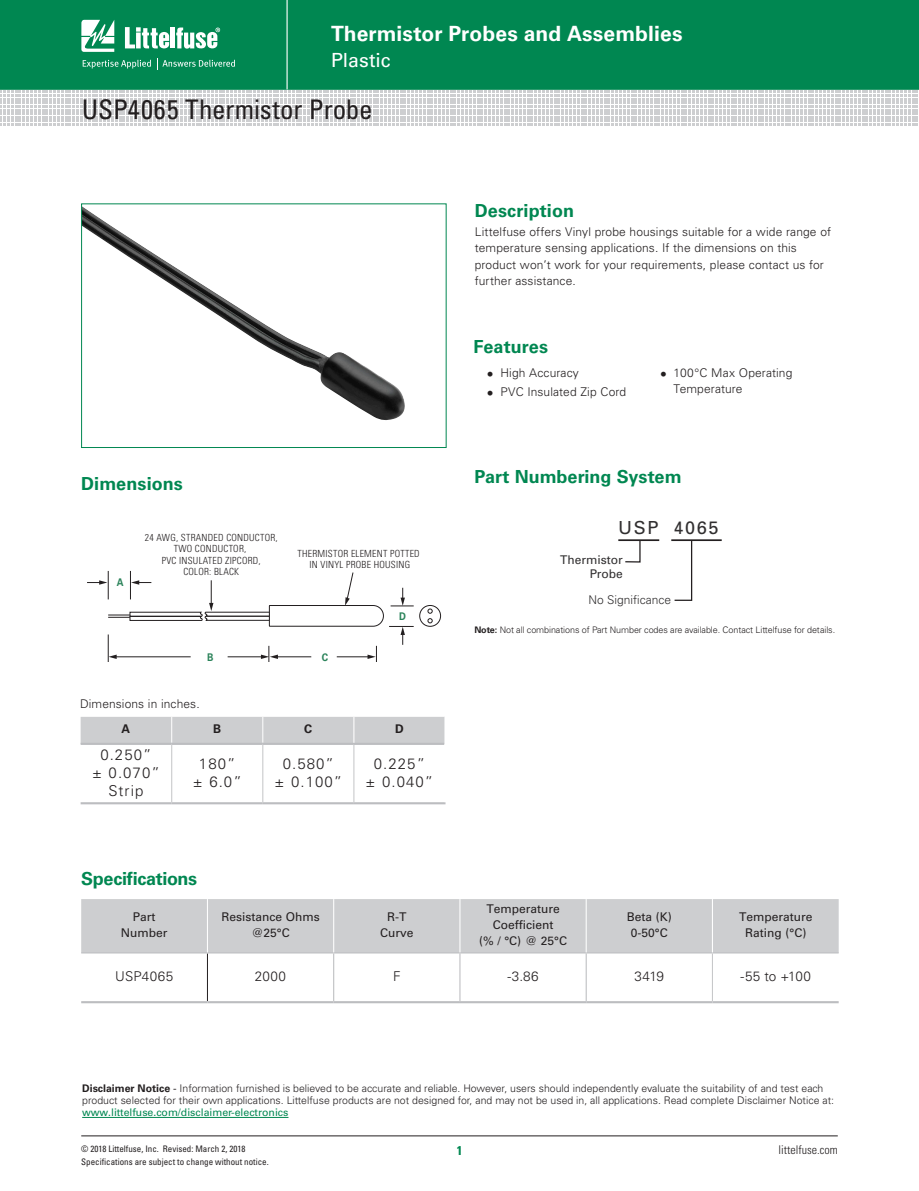
<style>
.page{position:relative;width:919px;height:1191px;background:#fff}
.page>*{position:absolute;margin:0;border:0;box-sizing:border-box;transform-origin:0 0}
.t1{font:condensed 27px "Univers LT Std";color:#231f20}
.t2{font:700 21px "Univers LT Std";letter-spacing:.005em;color:#fff}
.t3{font:19.5px "Univers LT Std";letter-spacing:-.005em;color:#fff}
.t4{font:700 18px "Univers LT Std";color:#008751}
.t5{font:700 18px "Univers LT Std";letter-spacing:-.02em;color:#008751}
.t6{font:18px "Univers";letter-spacing:.09em;color:#312f30}
.t7{font:300 15px/18px "Univers LT Std";letter-spacing:.07em;color:#231f20;text-align:center}
.t8{font:300 13.5px "Univers LT Std";letter-spacing:.025em;color:#231f20}
.t9{font:700 condensed 12.75px "Univers LT Std";color:#008751}
.t10{font:300 12px/16.5px "Univers LT Std";letter-spacing:.01em;color:#231f20}
.t11{font:12px/15.8px "Univers LT Std";color:#231f20;text-align:center}
.t12{font:12px/13.5px "Univers";color:#312f30;text-align:right}
.t13{font:300 condensed 12px "Univers LT Std";color:#231f20}
.t14{font:300 12px "Univers";color:#312f30}
.t15{font:700 12px "Univers LT Std";color:#231f20}
.t16{font:700 10.65px "Univers";color:#2b835a;scale:.9 1}
.t17{font:300 10.5px/12px "Univers LT Std";color:#231f20}
.t18{font:10.5px "Univers LT Std";color:#008751}
.t19{font:300 condensed 9.9px/11.4px "Univers";letter-spacing:.025em;color:#231f20;text-align:center}
.t20{font:condensed 9px "Univers LT Std";color:#231f20}
.t21{font:300 9px "Univers";letter-spacing:-.01em;color:#231f20}
.s1{font-family:"Univers";font-size:13.5px}
.s2{font-weight:700}
.s3{font-weight:400}
</style>
<div class="page">
<hr style="left:81px;top:1135px;width:756px;height:1px;background:#231f20">
<div style="left:0;top:0;width:918px;height:90px;background:#008751"></div>
<hr style="left:286px;top:0;width:1px;height:89px;background:#fff">
<svg style="left:81px;top:20px;width:33px;height:32px"></svg>
<div style="left:170px;top:28px;width:5px;height:20px;background:#fff"></div>
<svg style="left:176px;top:28px;width:44px;height:21px"></svg>
<svg style="left:125px;top:27px;width:44px;height:21px"></svg>
<svg style="left:83px;top:60px;width:68px;height:9px"></svg>
<svg style="left:157px;top:58px;width:78px;height:11px"></svg>
<svg style="left:0;top:91px;width:917px;height:35px"></svg>
<img style="left:83px;top:207px;width:322px;height:213px">
<div style="left:81px;top:203px;width:365px;height:245px;border:1px solid #008751"></div>
<hr style="left:82px;top:1117px;width:206px;height:1px;background:#008751">
<hr style="left:81px;top:802px;width:91px;height:2px;background:#bcbdc0">
<hr style="left:172px;top:802px;width:91px;height:2px;background:#bcbdc0">
<hr style="left:263px;top:802px;width:91px;height:2px;background:#bcbdc0">
<hr style="left:354px;top:802px;width:91px;height:2px;background:#bcbdc0">
<hr style="left:81px;top:743px;width:91px;height:2px;background:#bcbdc0">
<hr style="left:172px;top:743px;width:91px;height:2px;background:#bcbdc0">
<hr style="left:263px;top:743px;width:91px;height:2px;background:#bcbdc0">
<hr style="left:354px;top:743px;width:90px;height:2px;background:#bcbdc0">
<div style="left:81px;top:717px;width:364px;height:27px;background:#cdced0"></div>
<hr style="left:171px;top:745px;width:1px;height:57px;background:#c7c8ca">
<hr style="left:262px;top:745px;width:1px;height:57px;background:#c7c8ca">
<hr style="left:353px;top:745px;width:1px;height:57px;background:#c7c8ca">
<div style="left:419px;top:605px;width:22px;height:21px;border:1px solid #231f20;border-radius:50%"></div>
<svg style="left:427px;top:608px;width:5px;height:15px"></svg>
<svg style="left:87px;top:571px;width:326px;height:90px"></svg>
<div style="left:81px;top:899px;width:757px;height:53px;background:#cdced0"></div>
<hr style="left:207px;top:953px;width:1px;height:48px;background:#231f20">
<hr style="left:333px;top:953px;width:1px;height:48px;background:#bcbdc0">
<hr style="left:459px;top:953px;width:1px;height:48px;background:#bcbdc0">
<hr style="left:585px;top:953px;width:1px;height:48px;background:#bcbdc0">
<hr style="left:81px;top:952px;width:126px;height:1px;background:#bcbdc0">
<hr style="left:207px;top:952px;width:127px;height:1px;background:#bcbdc0">
<hr style="left:334px;top:952px;width:126px;height:1px;background:#bcbdc0">
<hr style="left:460px;top:952px;width:126px;height:1px;background:#bcbdc0">
<hr style="left:586px;top:952px;width:126px;height:1px;background:#bcbdc0">
<hr style="left:712px;top:952px;width:126px;height:1px;background:#bcbdc0">
<hr style="left:207px;top:899px;width:1px;height:53px;background:#fff">
<hr style="left:333px;top:899px;width:1px;height:53px;background:#fff">
<hr style="left:459px;top:899px;width:1px;height:53px;background:#fff">
<hr style="left:585px;top:899px;width:1px;height:53px;background:#fff">
<hr style="left:711px;top:899px;width:2px;height:53px;background:#fff">
<hr style="left:711px;top:953px;width:2px;height:48px;background:#c7c8ca">
<hr style="left:81px;top:1001px;width:126px;height:2px;background:#bcbdc0">
<hr style="left:207px;top:1001px;width:127px;height:2px;background:#bcbdc0">
<hr style="left:334px;top:1001px;width:126px;height:2px;background:#bcbdc0">
<hr style="left:460px;top:1001px;width:126px;height:2px;background:#bcbdc0">
<hr style="left:586px;top:1001px;width:126px;height:2px;background:#bcbdc0">
<hr style="left:712px;top:1001px;width:126px;height:2px;background:#bcbdc0">
<svg style="left:625px;top:541px;width:16px;height:22px"></svg>
<svg style="left:674px;top:541px;width:18px;height:60px"></svg>
<hr style="left:671px;top:539px;width:50px;height:2px;background:#231f20">
<hr style="left:618px;top:539px;width:41px;height:2px;background:#231f20">
<h2 class="t2" style="left:331px;top:21px;width:353px">Thermistor Probes and Assemblies</h2>
<h3 class="t3" style="left:331px;top:48px;width:61px">Plastic</h3>
<h1 class="t1" style="left:82px;top:92px;width:292px">USP4065 Thermistor Probe</h1>
<h3 class="t4" style="left:81px;top:473px;width:103px">Dimensions</h3>
<p class="t16" style="left:117px;top:576px;width:9px">A</p>
<p class="t19" style="left:145px;top:532px;width:134px">24 AWG, STRANDED CONDUCTOR,<br>TWO CONDUCTOR,<br>PVC INSULATED ZIPCORD,<br>COLOR: BLACK</p>
<p class="t19" style="left:297px;top:547px;width:124px">THERMISTOR ELEMENT POTTED<br>IN VINYL PROBE HOUSING</p>
<p class="t16" style="left:399px;top:610px;width:9px">D</p>
<p class="t16" style="left:207px;top:650px;width:9px">B</p>
<p class="t16" style="left:322px;top:650px;width:9px">C</p>
<p class="t10" style="left:80px;top:695px;width:121px">Dimensions in inches.</p>
<p class="t15" style="left:122px;top:722px;width:10px">A</p>
<p class="t15" style="left:213px;top:722px;width:10px">B</p>
<p class="t15" style="left:304px;top:722px;width:10px">C</p>
<p class="t15" style="left:395px;top:722px;width:10px">D</p>
<h3 class="t7" style="left:92px;top:745px;width:69px">0.250”<br>± 0.070”<br>Strip</h3>
<h3 class="t7" style="left:193px;top:754px;width:50px">180” ± 6.0”</h3>
<h3 class="t7" style="left:274px;top:754px;width:69px">0.580”<br>± 0.100”</h3>
<h3 class="t7" style="left:365px;top:754px;width:69px">0.225”<br>± 0.040”</h3>
<h3 class="t4" style="left:475px;top:200px;width:101px">Description</h3>
<p class="t10" style="left:475px;top:223px;width:357px">Littelfuse offers Vinyl probe housings suitable for a wide range of temperature sensing applications. If the dimensions on this product won’t work for your requirements, please contact us for further assistance.</p>
<h3 class="t4" style="left:473px;top:336px;width:76px">Features</h3>
<p class="t10" style="left:487px;top:364px;width:93px"><span class="s1">•</span> High Accuracy</p>
<p class="t10" style="left:487px;top:383px;width:141px"><span class="s1">•</span> PVC Insulated Zip Cord</p>
<p class="t10" style="left:673px;top:364px;width:120px;text-indent:-14px"><span class="s1">•</span> 100°C Max Operating<br>Temperature</p>
<h3 class="t4" style="left:474px;top:465px;width:209px">Part Numbering System</h3>
<h3 class="t6" style="left:618px;top:516px;width:102px">USP 4065</h3>
<p class="t12" style="left:560px;top:553px;width:64px">Thermistor<br>Probe</p>
<p class="t14" style="left:588px;top:592px;width:84px">No Significance</p>
<p class="t21" style="left:474px;top:624px;width:362px"><span class="s2">Note:</span> Not all combinations of Part Number codes are available. Contact Littelfuse for details.</p>
<h3 class="t5" style="left:81px;top:868px;width:118px">Specifications</h3>
<p class="t11" style="left:121px;top:909px;width:48px">Part<br>Number</p>
<p class="t11" style="left:221px;top:909px;width:100px">Resistance Ohms @25°C</p>
<p class="t11" style="left:380px;top:909px;width:35px">R-T<br>Curve</p>
<p class="t11" style="left:479px;top:901px;width:89px">Temperature<br>Coefficient<br>(% / °C) @ 25°C</p>
<p class="t11" style="left:626px;top:909px;width:47px">Beta (K)<br>0-50°C</p>
<p class="t11" style="left:739px;top:909px;width:75px">Temperature<br>Rating (°C)</p>
<p class="t8" style="left:115px;top:968px;width:59px">USP4065</p>
<p class="t8" style="left:255px;top:968px;width:33px">2000</p>
<p class="t8" style="left:393px;top:968px;width:9px">F</p>
<p class="t8" style="left:507px;top:968px;width:33px">-3.86</p>
<p class="t8" style="left:634px;top:968px;width:31px">3419</p>
<p class="t8" style="left:740px;top:968px;width:72px">-55 to +100</p>
<p class="t17" style="left:82px;top:1082px;width:753px"><span class="s2">Disclaimer Notice</span> <span class="s3">-</span> Information furnished is believed to be accurate and reliable. However, users should independently evaluate the suitability of and test each product selected for their own applications. Littelfuse products are not designed for, and may not be used in, all applications. Read complete Disclaimer Notice at:</p>
<p class="t18" style="left:82px;top:1106px;width:208px">www.littelfuse.com/disclaimer-electronics</p>
<p class="t20" style="left:81px;top:1142px;width:166px">© 2018 Littelfuse, Inc. Revised: March 2, 2018</p>
<p class="t9" style="left:456px;top:1142px;width:7px">1</p>
<p class="t13" style="left:778px;top:1142px;width:61px">littelfuse.com</p>
<p class="t20" style="left:81px;top:1156px;width:189px">Specifications are subject to change without notice.</p>
</div>
